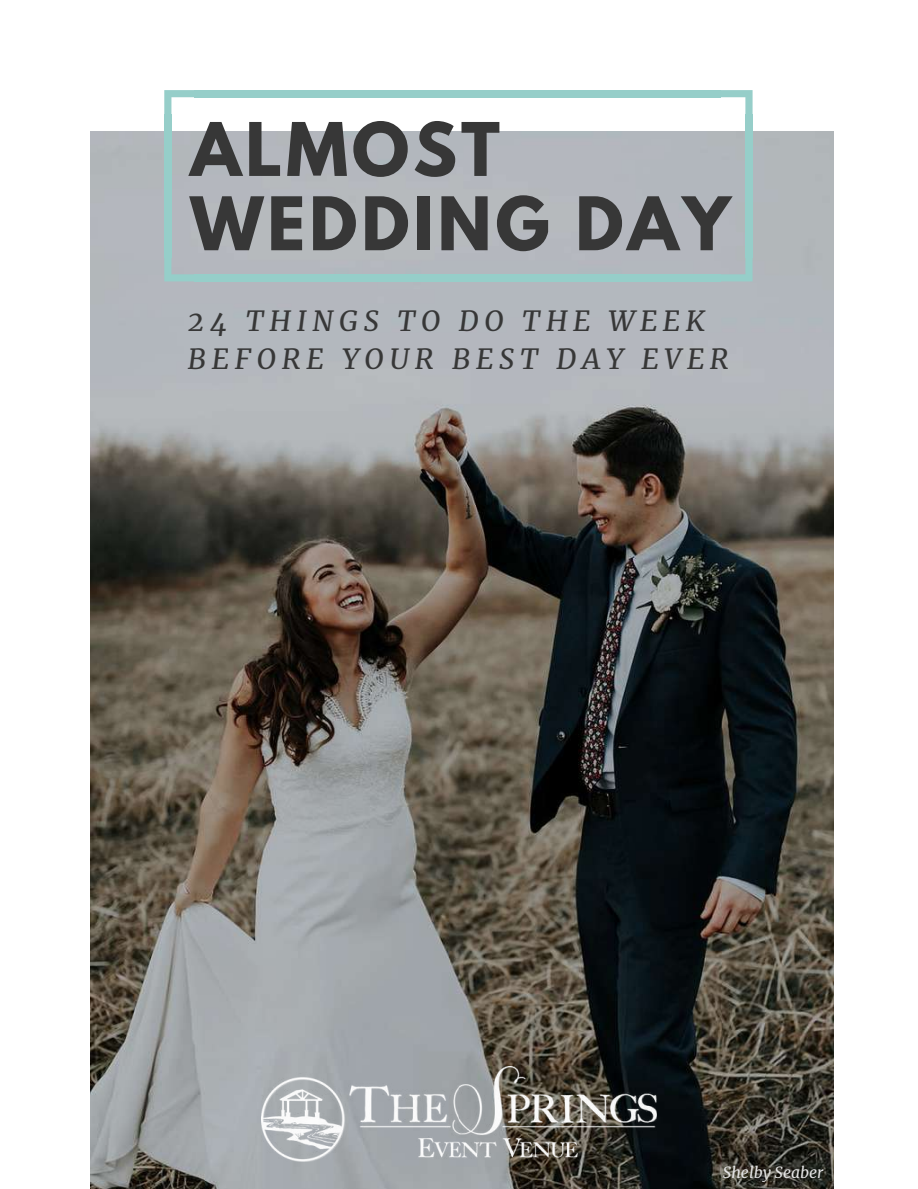
<style>
.page{position:relative;width:918px;height:1189px;background:#fff}
.page>*{position:absolute;margin:0;border:0;box-sizing:border-box;transform-origin:0 0}
.t1{font:700 65.4px/74.2px "League Spartan";letter-spacing:.06em;color:#373737}
.t2{font:italic 28.05px/38.2px "Merriweather";letter-spacing:.21em;color:#373737}
.t3{font:italic 15.6px "Merriweather";color:#e4e4e4}
</style>
<div class="page">
<img style="left:90px;top:132px;width:744px;height:1056px">
<svg style="left:164px;top:90px;width:32px;height:25px"></svg>
<div style="left:164px;top:114px;width:7px;height:144px;background:#96cec9"></div>
<svg style="left:164px;top:256px;width:32px;height:25px"></svg>
<div style="left:194px;top:274px;width:527px;height:7px;background:#96cec9"></div>
<svg style="left:720px;top:256px;width:33px;height:25px"></svg>
<div style="left:745px;top:114px;width:8px;height:144px;background:#96cec9"></div>
<div style="left:194px;top:90px;width:527px;height:7px;background:#96cec9"></div>
<svg style="left:720px;top:90px;width:33px;height:24px"></svg>
<img style="left:261px;top:1065px;width:396px;height:96px">
<h1 class="t1" style="left:190px;top:121px;width:542px">ALMOST<br>WEDDING DAY</h1>
<p class="t2" style="left:188px;top:302px;width:542px">24 THINGS TO DO THE WEEK<br>BEFORE YOUR BEST DAY EVER</p>
<p class="t3" style="left:723px;top:1161px;width:102px">Shelby Seaber</p>
</div>
